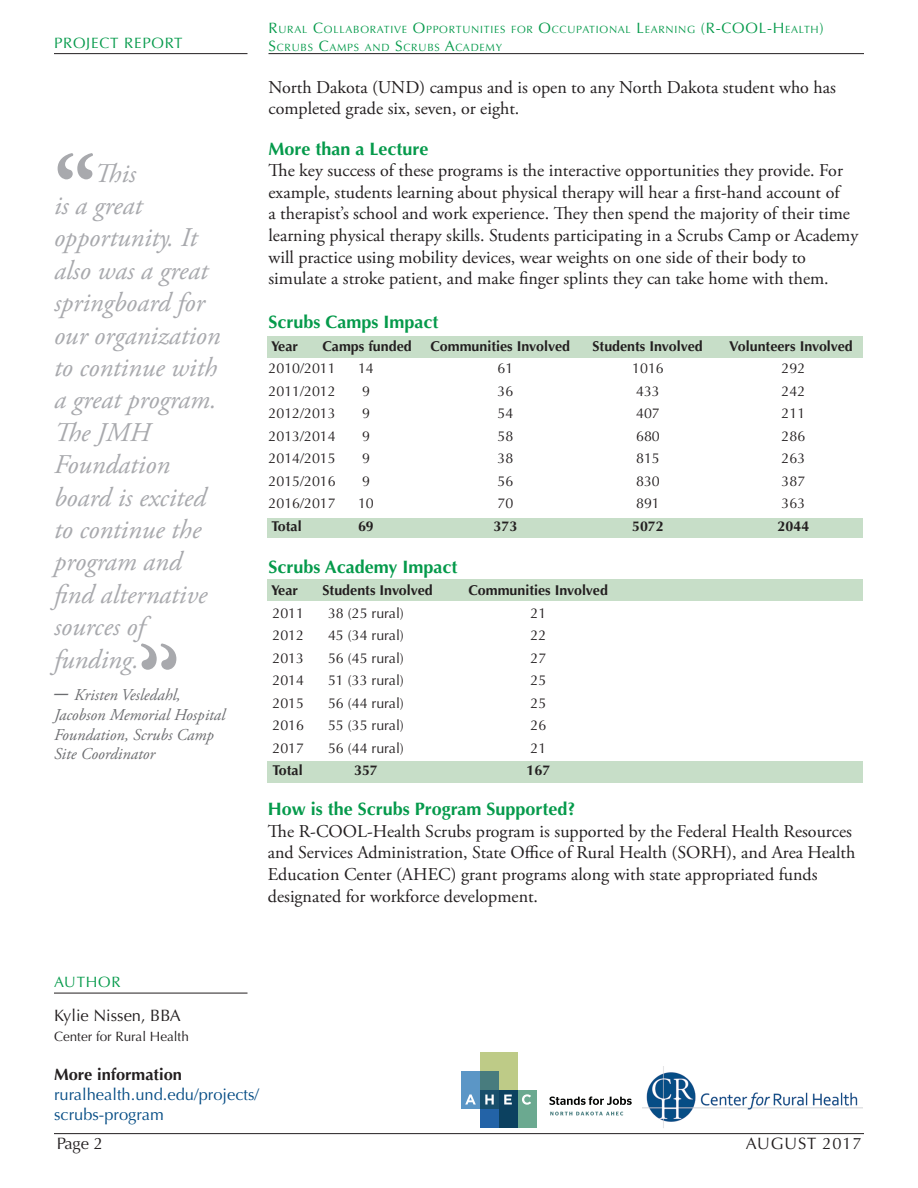
<style>
.page{position:relative;width:918px;height:1188px;background:#fff}
.page>*{position:absolute;margin:0;border:0;box-sizing:border-box;transform-origin:0 0}
.t1{font:700 90px "Adobe Garamond Pro";color:#a8a9ad}
.t2{font:italic 27px/32.4px "Adobe Garamond Pro";color:#a8a9ad}
.Paragraph_Style_1{font:18px/21.6px "Adobe Garamond Pro";color:#231f20}
.heading{font:18px/21.6px "Adobe Garamond Pro";color:#231f20}
.heading-2{font:700 18px "Optima";color:#059a4b}
.t3{font:italic 16.5px/19.8px "Adobe Garamond Pro";color:#6c6d70}
.t4{font:16.5px/19.8px "Optima";color:#064d85}
.t5{font:16.5px "Optima";color:#231f20}
.t6{font:16.5px "Optima";letter-spacing:.05em;color:#231f20}
.t7{font:15px "Optima";letter-spacing:.05em;color:#059a4b}
.heading-3{font:14.25px "Optima";color:#231f20}
.heading-4{font:700 14.25px "Optima";color:#231f20}
.t8{font:13.5px "Optima";color:#231f20}
.t9{font:10.5px "Optima";letter-spacing:.07em;color:#059a4b}
.s1{font-size:27px}
.s2{font-size:15px}
.s3{font-weight:700;color:#231f20}
</style>
<div class="page">
<hr style="left:54px;top:53px;width:194px;height:1px;background:#231f20">
<hr style="left:54px;top:1133px;width:810px;height:1px;background:#231f20">
<hr style="left:268px;top:53px;width:596px;height:1px;background:#231f20">
<div style="left:268px;top:761px;width:595px;height:22px;background:#c7dec8"></div>
<div style="left:268px;top:518px;width:595px;height:19px;background:#c7dec8"></div>
<div style="left:268px;top:579px;width:595px;height:22px;background:#c7dec8"></div>
<div style="left:268px;top:336px;width:595px;height:22px;background:#c7dec8"></div>
<hr style="left:54px;top:993px;width:194px;height:1px;background:#231f20">
<div style="left:480px;top:1090px;width:38px;height:38px;background:#2363a7"></div>
<div style="left:480px;top:1053px;width:38px;height:37px;background:#becb87"></div>
<div style="left:461px;top:1071px;width:38px;height:38px;background:#5b96c6"></div>
<div style="left:480px;top:1071px;width:19px;height:19px;background:#487c7e"></div>
<div style="left:480px;top:1090px;width:19px;height:19px;background:#184f6b"></div>
<div style="left:499px;top:1090px;width:19px;height:38px;background:#0c4160"></div>
<div style="left:518px;top:1090px;width:18px;height:38px;background:#6ba990"></div>
<svg style="left:465px;top:1094px;width:11px;height:11px"></svg>
<svg style="left:485px;top:1095px;width:9px;height:10px"></svg>
<svg style="left:504px;top:1095px;width:8px;height:10px"></svg>
<svg style="left:522px;top:1094px;width:9px;height:11px"></svg>
<svg style="left:550px;top:1097px;width:82px;height:8px"></svg>
<svg style="left:550px;top:1112px;width:73px;height:3px"></svg>
<img style="left:643px;top:1067px;width:220px;height:61px">
<div style="left:696px;top:1110px;width:168px;height:22px;background:#fff"></div>
<p class="t7" style="left:54px;top:34px;width:130px">PROJECT REPORT</p>
<p class="t1" style="left:54px;top:136px;width:44px">“</p>
<p class="t2" style="left:54px;top:158px;width:168px;text-indent:40px">This<br>is a great opportunity. It also was a great springboard for our organization to continue with a great program.<br>The JMH<br>Foundation board is excited to continue the program and find alternative sources of funding.</p>
<p class="t3" style="left:54px;top:685px;width:173px"><span class="s1">–</span> Kristen Vesledahl,<br>Jacobson Memorial Hospital<br>Foundation, Scrubs Camp<br>Site Coordinator</p>
<p class="t9" style="left:268px;top:23px;width:476px"><span class="s2">R</span>URAL <span class="s2">C</span>OLLABORATIVE <span class="s2">O</span>PPORTUNITIES FOR <span class="s2">O</span>CCUPATIONAL <span class="s2">L</span> EARNING <span class="s2">(R-COOL</span></p>
<p class="t9" style="left:767px;top:23px;width:58px"><span class="s2">-H</span>EALTH <span class="s2">)</span></p>
<p class="t9" style="left:268px;top:41px;width:235px"><span class="s2">S</span>CRUBS <span class="s2">C</span>AMPS AND <span class="s2">S</span>CRUBS <span class="s2">A</span>CADEMY</p>
<p class="Paragraph_Style_1" style="left:268px;top:77px;width:569px">North Dakota (UND) campus and is open to any North Dakota student who has completed grade six, seven, or eight.</p>
<p class="heading-2" style="left:268px;top:138px;width:162px">More than a Lecture</p>
<p class="Paragraph_Style_1" style="left:268px;top:160px;width:591px">The key success of these programs is the interactive opportunities they provide. For example, students learning about physical therapy will hear a first-hand account of<br>a therapist’s school and work experience. They then spend the majority of their time learning physical therapy skills. Students participating in a Scrubs Camp or Academy will practice using mobility devices, wear weights on one side of their body to simulate a stroke patient, and make finger splints they can take home with them.</p>
<p class="heading-2" style="left:268px;top:312px;width:172px">Scrubs Camps Impact</p>
<p class="heading-4" style="left:271px;top:338px;width:28px">Year</p>
<p class="heading-4" style="left:322px;top:338px;width:91px">Camps funded</p>
<p class="heading-4" style="left:430px;top:338px;width:141px">Communities Involved</p>
<p class="heading-4" style="left:592px;top:338px;width:112px">Students Involved</p>
<p class="heading-4" style="left:729px;top:338px;width:125px">Volunteers Involved</p>
<p class="heading-3" style="left:268px;top:360px;width:69px">2010/2011</p>
<p class="heading-3" style="left:358px;top:360px;width:17px">14</p>
<p class="heading-3" style="left:498px;top:360px;width:17px">61</p>
<p class="heading-3" style="left:632px;top:360px;width:33px">1016</p>
<p class="heading-3" style="left:782px;top:360px;width:25px">292</p>
<p class="heading-3" style="left:268px;top:383px;width:69px">2011/2012</p>
<p class="heading-3" style="left:362px;top:383px;width:9px">9</p>
<p class="heading-3" style="left:498px;top:383px;width:17px">36</p>
<p class="heading-3" style="left:636px;top:383px;width:25px">433</p>
<p class="heading-3" style="left:782px;top:383px;width:25px">242</p>
<p class="heading-3" style="left:268px;top:405px;width:69px">2012/2013</p>
<p class="heading-3" style="left:362px;top:405px;width:9px">9</p>
<p class="heading-3" style="left:498px;top:405px;width:17px">54</p>
<p class="heading-3" style="left:636px;top:405px;width:25px">407</p>
<p class="heading-3" style="left:782px;top:405px;width:25px">211</p>
<p class="heading-3" style="left:268px;top:428px;width:69px">2013/2014</p>
<p class="heading-3" style="left:362px;top:428px;width:9px">9</p>
<p class="heading-3" style="left:498px;top:428px;width:17px">58</p>
<p class="heading-3" style="left:636px;top:428px;width:25px">680</p>
<p class="heading-3" style="left:782px;top:428px;width:25px">286</p>
<p class="heading-3" style="left:268px;top:450px;width:69px">2014/2015</p>
<p class="heading-3" style="left:362px;top:450px;width:9px">9</p>
<p class="heading-3" style="left:498px;top:450px;width:17px">38</p>
<p class="heading-3" style="left:636px;top:450px;width:25px">815</p>
<p class="heading-3" style="left:782px;top:450px;width:25px">263</p>
<p class="heading-3" style="left:268px;top:473px;width:69px">2015/2016</p>
<p class="heading-3" style="left:362px;top:473px;width:9px">9</p>
<p class="heading-3" style="left:498px;top:473px;width:17px">56</p>
<p class="heading-3" style="left:636px;top:473px;width:25px">830</p>
<p class="heading-3" style="left:782px;top:473px;width:25px">387</p>
<p class="heading-3" style="left:268px;top:495px;width:69px">2016/2017</p>
<p class="heading-3" style="left:358px;top:495px;width:17px">10</p>
<p class="heading-3" style="left:498px;top:495px;width:17px">70</p>
<p class="heading-3" style="left:636px;top:495px;width:25px">891</p>
<p class="heading-3" style="left:782px;top:495px;width:25px">363</p>
<p class="heading-4" style="left:271px;top:518px;width:32px">Total</p>
<p class="heading-4" style="left:358px;top:518px;width:17px">69</p>
<p class="heading-4" style="left:494px;top:518px;width:25px">373</p>
<p class="heading-4" style="left:632px;top:518px;width:33px">5072</p>
<p class="heading-4" style="left:778px;top:518px;width:33px">2044</p>
<p class="heading-2" style="left:268px;top:556px;width:191px">Scrubs Academy Impact</p>
<p class="heading-4" style="left:271px;top:582px;width:28px">Year</p>
<p class="heading-4" style="left:322px;top:582px;width:112px">Students Involved</p>
<p class="heading-4" style="left:468px;top:582px;width:141px">Communities Involved</p>
<p class="heading-3" style="left:272px;top:605px;width:33px">2011</p>
<p class="heading-3" style="left:328px;top:605px;width:77px">38 (25 rural)</p>
<p class="heading-3" style="left:531px;top:605px;width:17px">21</p>
<p class="heading-3" style="left:272px;top:627px;width:33px">2012</p>
<p class="heading-3" style="left:328px;top:627px;width:77px">45 (34 rural)</p>
<p class="heading-3" style="left:531px;top:627px;width:17px">22</p>
<p class="heading-3" style="left:272px;top:650px;width:33px">2013</p>
<p class="heading-3" style="left:328px;top:650px;width:77px">56 (45 rural)</p>
<p class="heading-3" style="left:531px;top:650px;width:17px">27</p>
<p class="heading-3" style="left:272px;top:672px;width:33px">2014</p>
<p class="heading-3" style="left:328px;top:672px;width:77px">51 (33 rural)</p>
<p class="heading-3" style="left:531px;top:672px;width:17px">25</p>
<p class="heading-3" style="left:272px;top:695px;width:33px">2015</p>
<p class="heading-3" style="left:328px;top:695px;width:77px">56 (44 rural)</p>
<p class="heading-3" style="left:531px;top:695px;width:17px">25</p>
<p class="heading-3" style="left:272px;top:717px;width:33px">2016</p>
<p class="heading-3" style="left:328px;top:717px;width:77px">55 (35 rural)</p>
<p class="heading-3" style="left:531px;top:717px;width:17px">26</p>
<p class="heading-3" style="left:272px;top:740px;width:33px">2017</p>
<p class="heading-3" style="left:328px;top:740px;width:77px">56 (44 rural)</p>
<p class="heading-3" style="left:531px;top:740px;width:17px">21</p>
<p class="heading-4" style="left:272px;top:762px;width:32px">Total</p>
<p class="heading-4" style="left:354px;top:762px;width:25px">357</p>
<p class="heading-4" style="left:527px;top:762px;width:25px">167</p>
<p class="heading-2" style="left:268px;top:799px;width:309px">How is the Scrubs Program Supported?</p>
<p class="heading" style="left:268px;top:821px;width:589px">The R-COOL-Health Scrubs program is supported by the Federal Health Resources and Services Administration, State Office of Rural Health (SORH), and Area Health Education Center (AHEC) grant programs along with state appropriated funds designated for workforce development.</p>
<p class="t7" style="left:54px;top:974px;width:68px">AUTHOR</p>
<p class="t5" style="left:54px;top:1006px;width:128px">Kylie Nissen, BBA</p>
<p class="t8" style="left:54px;top:1028px;width:136px">Center for Rural Health</p>
<p class="t4" style="left:54px;top:1065px;width:207px"><span class="s3">More information </span>ruralhealth.und.edu/projects/ scrubs-program</p>
<p class="t5" style="left:57px;top:1134px;width:48px">Page 2</p>
<p class="t6" style="left:746px;top:1134px;width:117px">AUGUST 2017</p>
</div>
